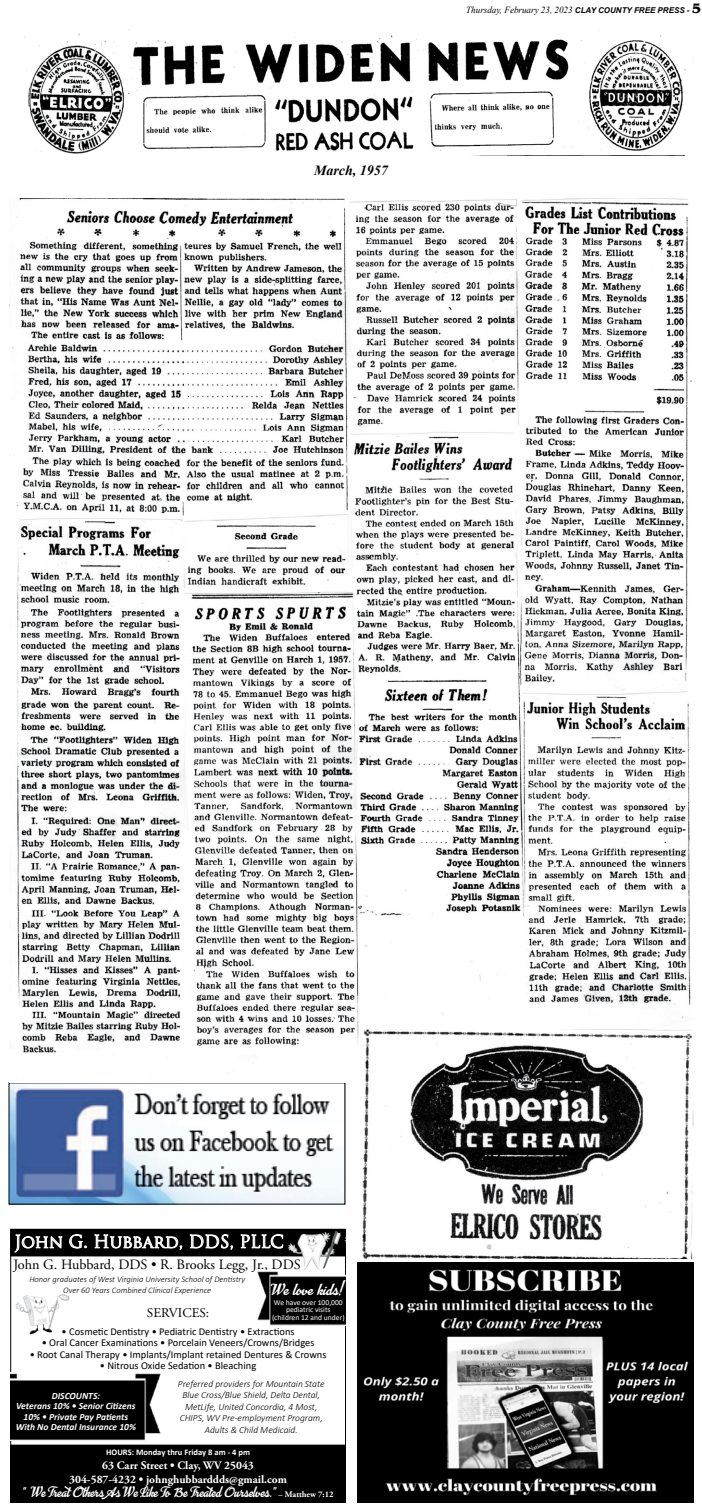
<style>
.page{position:relative;width:702px;height:1512px;background:#fff}
.page>*{position:absolute;margin:0;border:0;box-sizing:border-box;transform-origin:0 0}
.t1{font:17.1px "Trajan Pro";letter-spacing:-.01em;color:#fff}
.t2{font:14.3px "Adobe Garamond Pro";color:#000}
.t3{font:italic 700 14px "Times New Roman";color:#000}
.t4{font:700 13.3px "Advertising Script";color:#fff}
.t5{font:13.3px "Adobe Garamond Pro";color:#000}
.t6{font:700 12.4px "Advertising Script";color:#fff;scale:.9 1}
.t7{font:700 11.4px/13.7px "Adobe Garamond Pro";color:#fff;text-align:center}
.t8{font:10.5px "Calibri";color:#000}
.t9{font:italic 300 9.5px/11.4px "Calibri";color:#000;text-align:center}
.t10{font:italic 700 9.5px/10.5px "Calibri";color:#fff;text-align:center}
.t11{font:italic 9.4px "Times New Roman";color:#000}
.t12{font:italic 300 8.6px/10.3px "Calibri";color:#000;text-align:center}
.t13{font:700 8.6px "Calibri";color:#fff}
.t14{font:7.6px/7.6px "Calibri";color:#fff;text-align:center}
.s1{font-family:"Arial";font-weight:700;font-size:8px}
.s2{font-family:"Gazette Bold SWFTE";font-style:normal;font-size:14px}
.s3{font-family:"Adobe Garamond Pro";font-size:8.6px}
</style>
<div class="page">
<img style="left:24px;top:33px;width:670px;height:123px">
<img style="left:11px;top:1085px;width:332px;height:117px">
<img style="left:357px;top:1262px;width:337px;height:241px">
<div style="left:10px;top:1445px;width:336px;height:58px;background:#000"></div>
<div style="left:11px;top:1229px;width:335px;height:27px;background:#000"></div>
<svg style="left:14px;top:1234px;width:49px;height:23px"></svg>
<svg style="left:69px;top:1234px;width:18px;height:15px"></svg>
<svg style="left:94px;top:1234px;width:88px;height:16px"></svg>
<svg style="left:190px;top:1234px;width:43px;height:16px"></svg>
<svg style="left:241px;top:1234px;width:42px;height:15px"></svg>
<img style="left:288px;top:1231px;width:58px;height:38px">
<div style="left:332px;top:1264px;width:11px;height:10px;background:#fff"></div>
<img style="left:257px;top:1270px;width:89px;height:55px">
<img style="left:10px;top:1373px;width:151px;height:68px">
<img style="left:15px;top:1295px;width:55px;height:40px">
<img style="left:9px;top:198px;width:683px;height:859px">
<img style="left:359px;top:1029px;width:335px;height:229px">
<h3 class="t3" style="left:314px;top:161px;width:75px">March, 1957</h3>
<p class="t11" style="left:466px;top:3px;width:236px">Thursday, February 23, 2023 <span class="s1">CLAY COUNTY FREE PRESS -</span> <span class="s2">5</span></p>
<h1 class="t1" style="left:14px;top:1231px;width:271px">John G. Hubbard, DDS, PLLC</h1>
<h2 class="t2" style="left:13px;top:1256px;width:289px">John G. Hubbard, DDS • R. Brooks Legg, Jr., DDS</h2>
<p class="t4" style="left:272px;top:1283px;width:74px">We love kids!</p>
<p class="t8" style="left:62px;top:1324px;width:235px">• Cosmetic Dentistry • Pediatric Dentistry • Extractions</p>
<p class="t8" style="left:42px;top:1335px;width:274px">• Oral Cancer Examinations • Porcelain Veneers/Crowns/Bridges</p>
<p class="t8" style="left:30px;top:1347px;width:298px">• Root Canal Therapy • Implants/Implant retained Dentures &amp; Crowns</p>
<p class="t8" style="left:100px;top:1358px;width:158px">• Nitrous Oxide Sedation • Bleaching</p>
<p class="t12" style="left:29px;top:1274px;width:217px">Honor graduates of West Virginia University School of Dentistry<br>Over 60 Years Combined Clinical Experience</p>
<p class="t14" style="left:272px;top:1298px;width:74px">We have over 100,000 pediatric visits (children 12 and under)</p>
<p class="t5" style="left:147px;top:1305px;width:64px">SERVICES:</p>
<p class="t10" style="left:16px;top:1390px;width:122px">DISCOUNTS:<br>Veterans 10% • Senior Citizens<br>10% • Private Pay Patients<br>With No Dental Insurance 10%</p>
<p class="t9" style="left:178px;top:1378px;width:148px">Preferred providers for Mountain State Blue Cross/Blue Shield, Delta Dental, MetLife, United Concordia, 4 Most, CHIPS, WV Pre-employment Program, Adults &amp; Child Medicaid.</p>
<p class="t13" style="left:106px;top:1446px;width:145px">HOURS: Monday thru Friday 8 am - 4 pm</p>
<p class="t7" style="left:69px;top:1459px;width:219px">63 Carr Street • Clay, WV 25043<br>304-587-4232 • johnghubbarddds@gmail.com</p>
<p class="t6" style="left:22px;top:1486px;width:347px">“We Treat Others As We LIke To Be Treated Ourselves.” <span class="s3">– Matthew 7:12</span></p>
</div>
